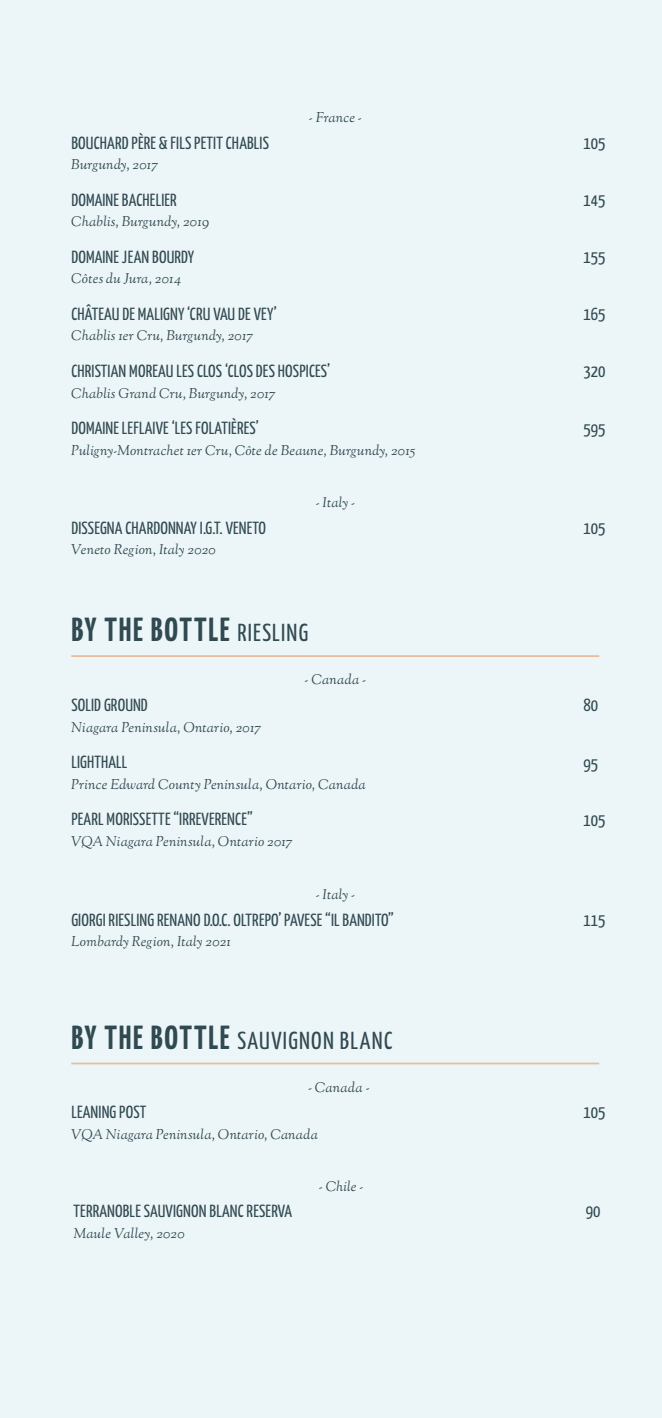
<style>
.page{position:relative;width:662px;height:1418px;background:#ecf6f8}
.page>*{position:absolute;margin:0;border:0;box-sizing:border-box;transform-origin:0 0}
.t1{font:700 33.25px "Yanone Kaffeesatz";letter-spacing:.05em;color:#314951}
.t2{font:24.5px "Yanone Kaffeesatz";letter-spacing:.05em;color:#314951}
.t3{font:17.5px "Yanone Kaffeesatz";letter-spacing:.01em;color:#314951}
.t4{font:italic 14px "Sorts Mill Goudy";letter-spacing:.015em;color:#314951}
.s1{font-weight:400;font-size:24.5px}
.s2{font-weight:700;font-size:33.25px}
</style>
<div class="page">
<hr style="left:71px;top:655px;width:528px;height:2px;background:#fbc39f">
<hr style="left:71px;top:1062px;width:528px;height:2px;background:#fbc39f">
<p class="t4" style="left:309px;top:108px;width:55px">- France -</p>
<p class="t3" style="left:71px;top:130px;width:199px">BOUCHARD PÈRE &amp; FILS PETIT CHABLIS</p>
<p class="t4" style="left:71px;top:156px;width:88px">Burgundy, 2017</p>
<p class="t3" style="left:71px;top:187px;width:107px">DOMAINE BACHELIER</p>
<p class="t4" style="left:71px;top:213px;width:139px">Chablis, Burgundy, 2019</p>
<p class="t3" style="left:71px;top:244px;width:124px">DOMAINE JEAN BOURDY</p>
<p class="t4" style="left:71px;top:270px;width:111px">Côtes du Jura, 2014</p>
<p class="t3" style="left:71px;top:301px;width:207px">CHÂTEAU DE MALIGNY ‘CRU VAU DE VEY’</p>
<p class="t4" style="left:71px;top:327px;width:184px">Chablis 1er Cru, Burgundy, 2017</p>
<p class="t3" style="left:71px;top:358px;width:260px">CHRISTIAN MOREAU LES CLOS ‘CLOS DES HOSPICES’</p>
<p class="t4" style="left:71px;top:384px;width:206px">Chablis Grand Cru, Burgundy, 2017</p>
<p class="t3" style="left:71px;top:415px;width:189px">DOMAINE LEFLAIVE ‘LES FOLATIÈRES’</p>
<p class="t4" style="left:71px;top:441px;width:345px">Puligny-Montrachet 1er Cru, Côte de Beaune, Burgundy, 2015</p>
<p class="t4" style="left:315px;top:493px;width:41px">- Italy -</p>
<p class="t3" style="left:583px;top:130px;width:23px">105</p>
<p class="t3" style="left:583px;top:187px;width:23px">145</p>
<p class="t3" style="left:583px;top:244px;width:23px">155</p>
<p class="t3" style="left:583px;top:301px;width:23px">165</p>
<p class="t3" style="left:583px;top:359px;width:23px">320</p>
<p class="t3" style="left:583px;top:416px;width:23px">595</p>
<p class="t3" style="left:71px;top:515px;width:196px">DISSEGNA CHARDONNAY I.G.T. VENETO</p>
<p class="t3" style="left:583px;top:515px;width:23px">105</p>
<p class="t4" style="left:71px;top:541px;width:146px">Veneto Region, Italy 2020</p>
<p class="t1" style="left:71px;top:606px;width:238px">BY THE BOTTLE <span class="s1">RIESLING</span></p>
<p class="t4" style="left:304px;top:671px;width:63px">- Canada -</p>
<p class="t3" style="left:71px;top:692px;width:78px">SOLID GROUND</p>
<p class="t4" style="left:71px;top:718px;width:191px">Niagara Peninsula, Ontario, 2017</p>
<p class="t3" style="left:71px;top:749px;width:58px">LIGHTHALL</p>
<p class="t4" style="left:71px;top:775px;width:296px">Prince Edward County Peninsula, Ontario, Canada</p>
<p class="t3" style="left:71px;top:806px;width:183px">PEARL MORISSETTE “IRREVERENCE”</p>
<p class="t4" style="left:71px;top:832px;width:223px">VQA Niagara Peninsula, Ontario 2017</p>
<p class="t3" style="left:583px;top:692px;width:16px">80</p>
<p class="t3" style="left:583px;top:751px;width:16px">95</p>
<p class="t3" style="left:583px;top:807px;width:23px">105</p>
<p class="t4" style="left:315px;top:885px;width:41px">- Italy -</p>
<p class="t3" style="left:71px;top:907px;width:324px">GIORGI RIESLING RENANO D.O.C. OLTREPO’ PAVESE “IL BANDITO”</p>
<p class="t3" style="left:583px;top:907px;width:23px">115</p>
<p class="t4" style="left:71px;top:932px;width:161px">Lombardy Region, Italy 2021</p>
<p class="t2" style="left:71px;top:1022px;width:322px"><span class="s2">BY THE BOTTLE</span> SAUVIGNON BLANC</p>
<p class="t4" style="left:308px;top:1078px;width:63px">- Canada -</p>
<p class="t3" style="left:71px;top:1100px;width:76px">LEANING POST</p>
<p class="t3" style="left:583px;top:1100px;width:23px">105</p>
<p class="t4" style="left:71px;top:1125px;width:248px">VQA Niagara Peninsula, Ontario, Canada</p>
<p class="t4" style="left:319px;top:1177px;width:46px">- Chile -</p>
<p class="t3" style="left:74px;top:1198px;width:220px">TERRANOBLE SAUVIGNON BLANC RESERVA</p>
<p class="t3" style="left:585px;top:1198px;width:16px">90</p>
<p class="t4" style="left:73px;top:1224px;width:113px">Maule Valley, 2020</p>
</div>
